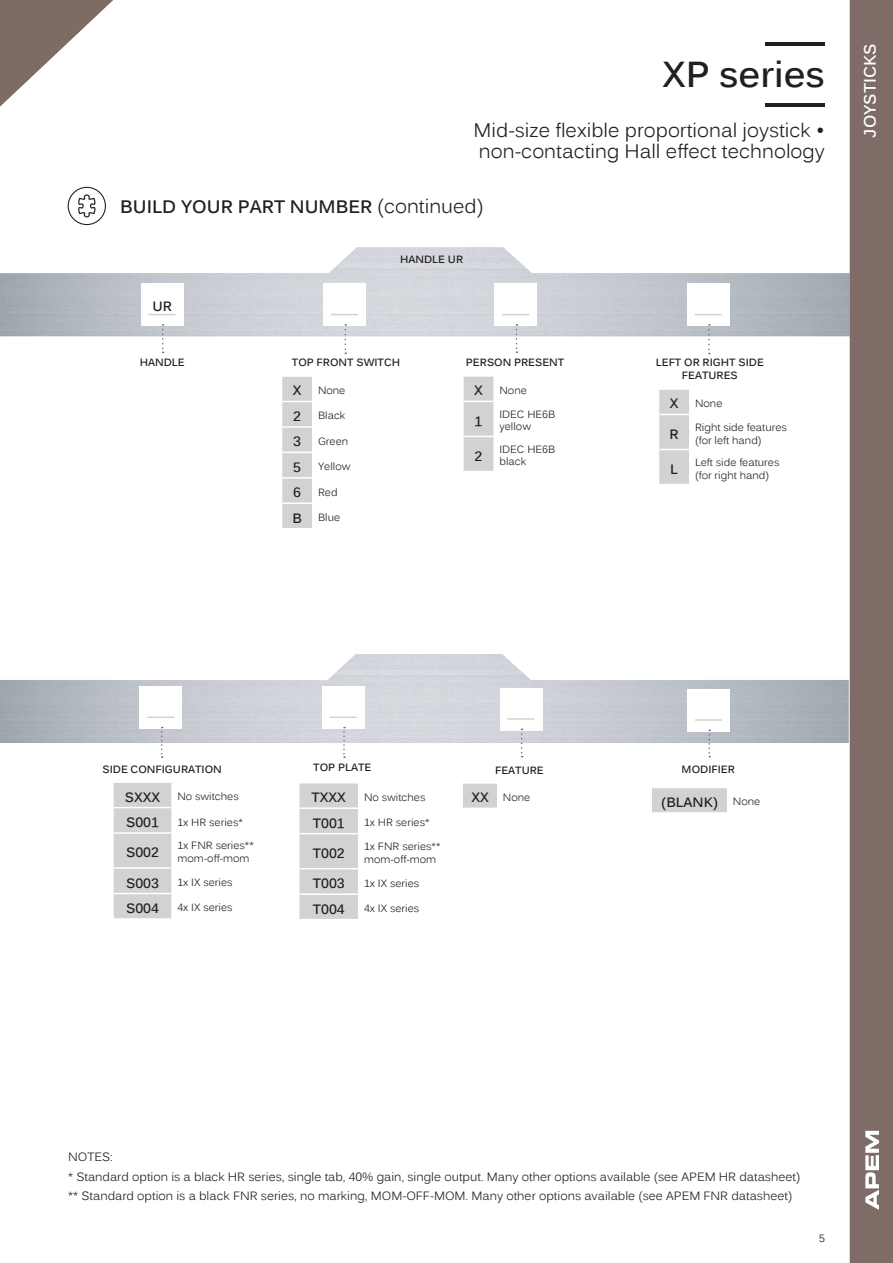
<style>
.page{position:relative;width:893px;height:1263px;background:#fff}
.page>*{position:absolute;margin:0;border:0;box-sizing:border-box;transform-origin:0 0}
.t1{font:700 36px "Kalinga";color:#231f20}
.t2{font:19.5px "Kalinga";color:#231f20}
.t3{font:700 18px "Kalinga";color:#231f20}
.t4{font:700 16.5px "Kalinga";color:#fff}
.t5{font:700 13.5px "Kalinga";color:#231f20}
.t6{font:12px "Kalinga";color:#231f20}
.t7{font:10.5px/12.6px "Kalinga";color:#231f20}
.t8{font:700 10.5px/12.6px "Kalinga";color:#231f20;text-align:center}
.s1{font-weight:400;font-size:19.5px}
</style>
<div class="page">
<hr style="left:766px;top:103px;width:59px;height:3px;background:#231f20">
<hr style="left:766px;top:43px;width:59px;height:3px;background:#231f20">
<div style="left:652px;top:787px;width:75px;height:26px;background:#d1d2d4"></div>
<hr style="left:652px;top:787px;width:75px;height:1px;background:#fff">
<hr style="left:652px;top:812px;width:75px;height:2px;background:#fff">
<svg style="left:708px;top:730px;width:2px;height:27px"></svg>
<hr style="left:695px;top:719px;width:27px;height:2px;background:#d1d2d4">
<div style="left:282px;top:377px;width:30px;height:151px;background:#d1d2d4"></div>
<hr style="left:282px;top:401px;width:30px;height:1px;background:#fff">
<hr style="left:282px;top:426px;width:30px;height:2px;background:#fff">
<hr style="left:282px;top:452px;width:30px;height:1px;background:#fff">
<hr style="left:282px;top:477px;width:30px;height:2px;background:#fff">
<hr style="left:282px;top:502px;width:30px;height:2px;background:#fff">
<svg style="left:344px;top:324px;width:2px;height:30px"></svg>
<svg style="left:331px;top:314px;width:27px;height:1px"></svg>
<div style="left:464px;top:376px;width:29px;height:95px;background:#d1d2d4"></div>
<svg style="left:516px;top:324px;width:1px;height:29px"></svg>
<svg style="left:502px;top:314px;width:27px;height:1px"></svg>
<svg style="left:68px;top:187px;width:38px;height:38px"></svg>
<svg style="left:162px;top:324px;width:2px;height:29px"></svg>
<svg style="left:148px;top:314px;width:28px;height:1px"></svg>
<div style="left:463px;top:783px;width:34px;height:25px;background:#d1d2d4"></div>
<hr style="left:463px;top:782px;width:34px;height:2px;background:#fff">
<svg style="left:521px;top:728px;width:2px;height:29px"></svg>
<hr style="left:507px;top:718px;width:27px;height:2px;background:#d1d2d4">
<div style="left:299px;top:783px;width:59px;height:136px;background:#d1d2d4"></div>
<hr style="left:299px;top:807px;width:59px;height:2px;background:#fff">
<hr style="left:299px;top:833px;width:59px;height:1px;background:#fff">
<hr style="left:299px;top:868px;width:59px;height:1px;background:#fff">
<hr style="left:299px;top:893px;width:59px;height:2px;background:#fff">
<svg style="left:343px;top:727px;width:2px;height:31px"></svg>
<hr style="left:330px;top:716px;width:27px;height:2px;background:#d1d2d4">
<div style="left:114px;top:783px;width:57px;height:135px;background:#d1d2d4"></div>
<hr style="left:114px;top:807px;width:57px;height:1px;background:#fff">
<hr style="left:114px;top:832px;width:57px;height:2px;background:#fff">
<hr style="left:114px;top:867px;width:57px;height:2px;background:#fff">
<hr style="left:114px;top:893px;width:57px;height:1px;background:#fff">
<svg style="left:161px;top:727px;width:2px;height:31px"></svg>
<hr style="left:147px;top:716px;width:27px;height:2px;background:#d1d2d4">
<svg style="left:659px;top:390px;width:30px;height:94px;background:#d1d2d4"></svg>
<hr style="left:659px;top:414px;width:30px;height:1px;background:#fff">
<hr style="left:659px;top:449px;width:30px;height:1px;background:#fff">
<svg style="left:708px;top:324px;width:2px;height:30px"></svg>
<svg style="left:695px;top:314px;width:27px;height:1px"></svg>
<div style="left:850px;top:0;width:43px;height:1263px;background:#7f6c66"></div>
<svg style="left:865px;top:1131px;width:14px;height:79px"></svg>
<svg style="left:0;top:0;width:113px;height:106px"></svg>
<p class="t1" style="left:662px;top:51px;width:164px">XP series</p>
<p class="t2" style="left:474px;top:118px;width:352px">Mid-size flexible proportional joystick •</p>
<p class="t2" style="left:479px;top:139px;width:347px">non-contacting Hall effect technology</p>
<p class="t3" style="left:120px;top:194px;width:365px">BUILD YOUR PART NUMBER <span class="s1">(continued)</span></p>
<p class="t5" style="left:152px;top:297px;width:21px">UR</p>
<p class="t8" style="left:140px;top:357px;width:47px">HANDLE</p>
<p class="t8" style="left:400px;top:254px;width:65px">HANDLE UR</p>
<p class="t8" style="left:292px;top:357px;width:110px">TOP FRONT SWITCH</p>
<p class="t5" style="left:293px;top:382px;width:10px">X</p>
<p class="t7" style="left:318px;top:384px;width:29px">None</p>
<p class="t5" style="left:293px;top:407px;width:9px">2</p>
<p class="t7" style="left:318px;top:410px;width:29px">Black</p>
<p class="t5" style="left:293px;top:433px;width:9px">3</p>
<p class="t7" style="left:318px;top:435px;width:32px">Green</p>
<p class="t5" style="left:293px;top:458px;width:9px">5</p>
<p class="t7" style="left:318px;top:461px;width:34px">Yellow</p>
<p class="t5" style="left:293px;top:484px;width:9px">6</p>
<p class="t7" style="left:318px;top:486px;width:21px">Red</p>
<p class="t5" style="left:292px;top:509px;width:11px">B</p>
<p class="t7" style="left:318px;top:511px;width:24px">Blue</p>
<p class="t8" style="left:466px;top:356px;width:100px">PERSON PRESENT</p>
<p class="t5" style="left:474px;top:382px;width:10px">X</p>
<p class="t7" style="left:499px;top:384px;width:29px">None</p>
<p class="t5" style="left:475px;top:412px;width:9px">1</p>
<p class="t7" style="left:499px;top:408px;width:57px">IDEC HE6B yellow</p>
<p class="t5" style="left:475px;top:447px;width:9px">2</p>
<p class="t7" style="left:499px;top:443px;width:57px">IDEC HE6B black</p>
<p class="t8" style="left:656px;top:357px;width:110px">LEFT OR RIGHT SIDE<br>FEATURES</p>
<p class="t5" style="left:670px;top:395px;width:10px">X</p>
<p class="t7" style="left:695px;top:397px;width:29px">None</p>
<p class="t5" style="left:670px;top:425px;width:11px">R</p>
<p class="t7" style="left:695px;top:421px;width:93px">Right side features</p>
<p class="t7" style="left:695px;top:434px;width:68px">(for left hand)</p>
<p class="t5" style="left:670px;top:460px;width:9px">L</p>
<p class="t7" style="left:695px;top:456px;width:86px">Left side features</p>
<p class="t7" style="left:695px;top:469px;width:76px">(for right hand)</p>
<h3 class="t4" style="left:859px;top:138px;width:96px;rotate:-90deg">JOYSTICKS</h3>
<p class="t8" style="left:102px;top:764px;width:121px">SIDE CONFIGURATION</p>
<p class="t5" style="left:125px;top:788px;width:37px">SXXX</p>
<p class="t7" style="left:177px;top:790px;width:63px">No switches</p>
<p class="t5" style="left:126px;top:813px;width:34px">S001</p>
<p class="t7" style="left:177px;top:816px;width:67px">1x HR series*</p>
<p class="t5" style="left:126px;top:844px;width:34px">S002</p>
<p class="t7" style="left:177px;top:840px;width:78px">1x FNR series** mom-off-mom</p>
<p class="t5" style="left:126px;top:874px;width:34px">S003</p>
<p class="t7" style="left:177px;top:876px;width:57px">1x IX series</p>
<p class="t5" style="left:126px;top:899px;width:34px">S004</p>
<p class="t7" style="left:177px;top:902px;width:57px">4x IX series</p>
<p class="t8" style="left:313px;top:762px;width:60px">TOP PLATE</p>
<p class="t8" style="left:495px;top:765px;width:50px">FEATURE</p>
<p class="t5" style="left:312px;top:789px;width:36px">TXXX</p>
<p class="t7" style="left:364px;top:791px;width:63px">No switches</p>
<p class="t5" style="left:471px;top:789px;width:19px">XX</p>
<p class="t7" style="left:503px;top:791px;width:29px">None</p>
<p class="t5" style="left:313px;top:814px;width:33px">T001</p>
<p class="t7" style="left:364px;top:816px;width:67px">1x HR series*</p>
<p class="t5" style="left:313px;top:844px;width:33px">T002</p>
<p class="t7" style="left:364px;top:840px;width:78px">1x FNR series**</p>
<p class="t7" style="left:364px;top:853px;width:74px">mom-off-mom</p>
<p class="t5" style="left:313px;top:874px;width:33px">T003</p>
<p class="t7" style="left:364px;top:877px;width:57px">1x IX series</p>
<p class="t5" style="left:313px;top:900px;width:33px">T004</p>
<p class="t7" style="left:364px;top:902px;width:57px">4x IX series</p>
<p class="t8" style="left:682px;top:764px;width:55px">MODIFIER</p>
<p class="t5" style="left:661px;top:793px;width:58px">(BLANK)</p>
<p class="t7" style="left:733px;top:796px;width:29px">None</p>
<p class="t6" style="left:68px;top:1149px;width:46px">NOTES:</p>
<p class="t6" style="left:68px;top:1169px;width:733px">* Standard option is a black HR series, single tab, 40% gain, single output. Many other options available (see APEM HR datasheet)</p>
<p class="t6" style="left:68px;top:1188px;width:725px">** Standard option is a black FNR series, no marking, MOM-OFF-MOM. Many other options available (see APEM FNR datasheet)</p>
<p class="t7" style="left:819px;top:1232px;width:7px">5</p>
</div>
